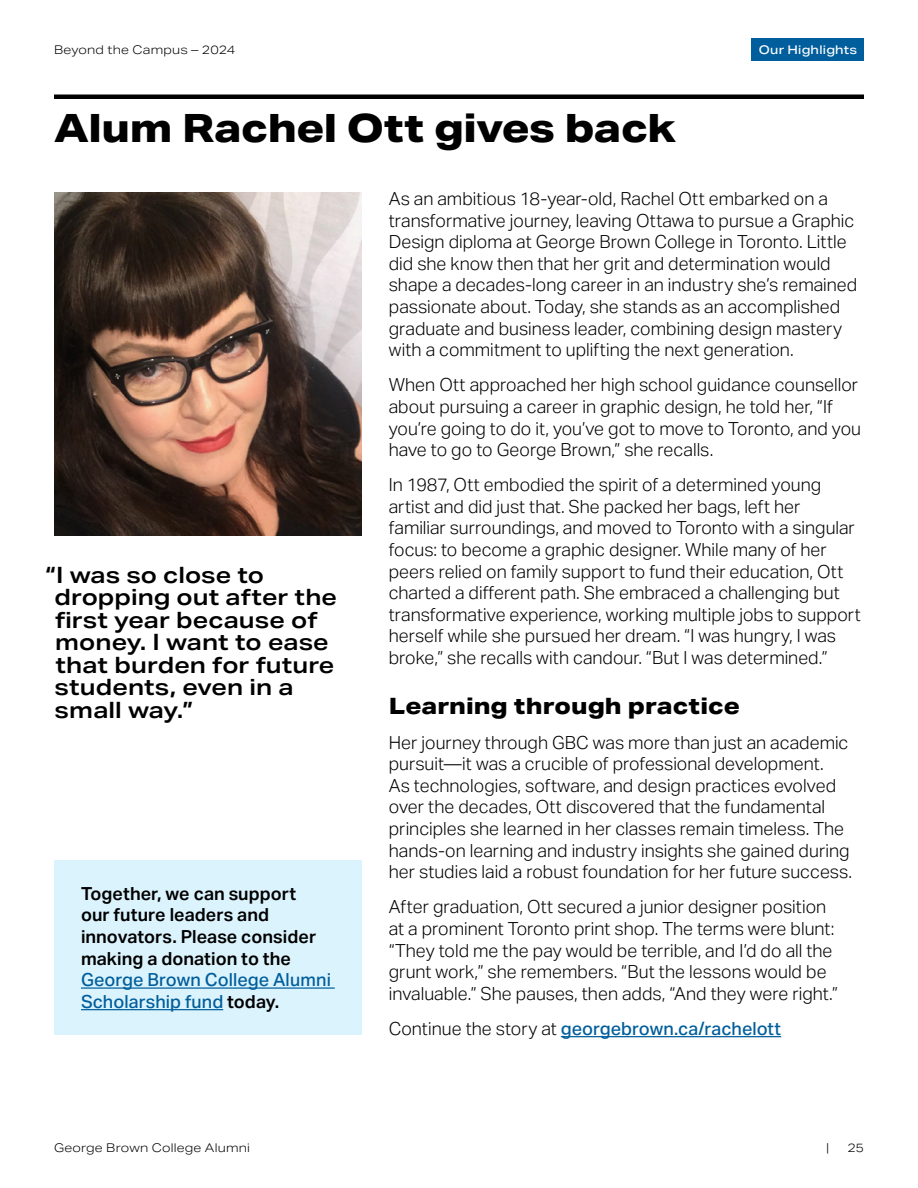
<style>
.page{position:relative;width:918px;height:1188px;background:#fff}
.page>*{position:absolute;margin:0;border:0;box-sizing:border-box;transform-origin:0 0}
.H1{font:800 39px "Aktiv Grotesk Ex";letter-spacing:-.01em;color:#000}
.Quotes{font:600 22.5px/22.5px "Aktiv Grotesk Ex";color:#000}
.t1{font:800 22.5px "Aktiv Grotesk Ex";letter-spacing:.005em;color:#000}
.t2{font:300 18px/21.6px "Aktiv Grotesk";color:#000}
.t3{font:600 18px/21.6px "Aktiv Grotesk";letter-spacing:.005em;color:#000}
.t4{font:500 18px "Aktiv Grotesk";letter-spacing:.005em;color:#005e9c}
.t5{font:300 12px "Aktiv Grotesk Ex";letter-spacing:.02em;color:#000}
.t6{font:500 12px "Aktiv Grotesk Ex";letter-spacing:.02em;color:#fff}
.s1{font-weight:500;color:#005e9c}
.s2{font-weight:300;color:#000}
</style>
<div class="page">
<div style="left:752px;top:39px;width:112px;height:22px;background:#005e9c"></div>
<div style="left:54px;top:94px;width:810px;height:5px;background:#000"></div>
<img style="left:54px;top:192px;width:308px;height:344px">
<div style="left:54px;top:860px;width:308px;height:175px;background:#dbf3fd"></div>
<hr style="left:81px;top:987px;width:254px;height:2px;background:#005e9c">
<hr style="left:81px;top:1009px;width:142px;height:1px;background:#005e9c">
<hr style="left:561px;top:1036px;width:220px;height:1px;background:#005e9c">
<p class="t5" style="left:54px;top:43px;width:183px">Beyond the Campus – 2024</p>
<h1 class="H1" style="left:54px;top:106px;width:624px">Alum Rachel Ott gives back</h1>
<p class="t6" style="left:759px;top:43px;width:100px">Our Highlights</p>
<p class="Quotes" style="left:54px;top:564px;width:284px;text-indent:-9px">“I was so close to dropping out after the first year because of money. I want to ease that burden for future students, even in a small way.”</p>
<p class="t3" style="left:81px;top:883px;width:251px">Together, we can support<br>our future leaders and innovators. Please consider making a donation to the<br><span class="s1">George Brown College Alumni<br>Scholarship fund</span> today.</p>
<p class="t2" style="left:389px;top:188px;width:470px">As an ambitious 18-year-old, Rachel Ott embarked on a transformative journey, leaving Ottawa to pursue a Graphic Design diploma at George Brown College in Toronto. Little did she know then that her grit and determination would shape a decades-long career in an industry she’s remained passionate about. Today, she stands as an accomplished graduate and business leader, combining design mastery with a commitment to uplifting the next generation.</p>
<p class="t2" style="left:389px;top:374px;width:474px">When Ott approached her high school guidance counsellor about pursuing a career in graphic design, he told her, “If you’re going to do it, you’ve got to move to Toronto, and you have to go to George Brown,” she recalls.</p>
<p class="t2" style="left:389px;top:474px;width:473px">In 1987, Ott embodied the spirit of a determined young artist and did just that. She packed her bags, left her familiar surroundings, and moved to Toronto with a singular focus: to become a graphic designer. While many of her peers relied on family support to fund their education, Ott charted a different path. She embraced a challenging but transformative experience, working multiple jobs to support herself while she pursued her dream. “I was hungry, I was broke,” she recalls with candour. “But I was determined.”</p>
<h2 class="t1" style="left:389px;top:693px;width:353px">Learning through practice</h2>
<p class="t2" style="left:389px;top:732px;width:465px">Her journey through GBC was more than just an academic pursuit—it was a crucible of professional development.<br>As technologies, software, and design practices evolved over the decades, Ott discovered that the fundamental principles she learned in her classes remain timeless. The hands-on learning and industry insights she gained during her studies laid a robust foundation for her future success.</p>
<p class="t2" style="left:389px;top:896px;width:451px">After graduation, Ott secured a junior designer position at a prominent Toronto print shop. The terms were blunt: “They told me the pay would be terrible, and I’d do all the grunt work,” she remembers. “But the lessons would be invaluable.” She pauses, then adds, “And they were right.”</p>
<p class="t4" style="left:389px;top:1018px;width:394px"><span class="s2">Continue the story at</span> georgebrown.ca/rachelott</p>
<p class="t5" style="left:54px;top:1141px;width:198px">George Brown College Alumni</p>
<p class="t5" style="left:826px;top:1141px;width:5px">|</p>
<p class="t5" style="left:847px;top:1141px;width:18px">25</p>
</div>
